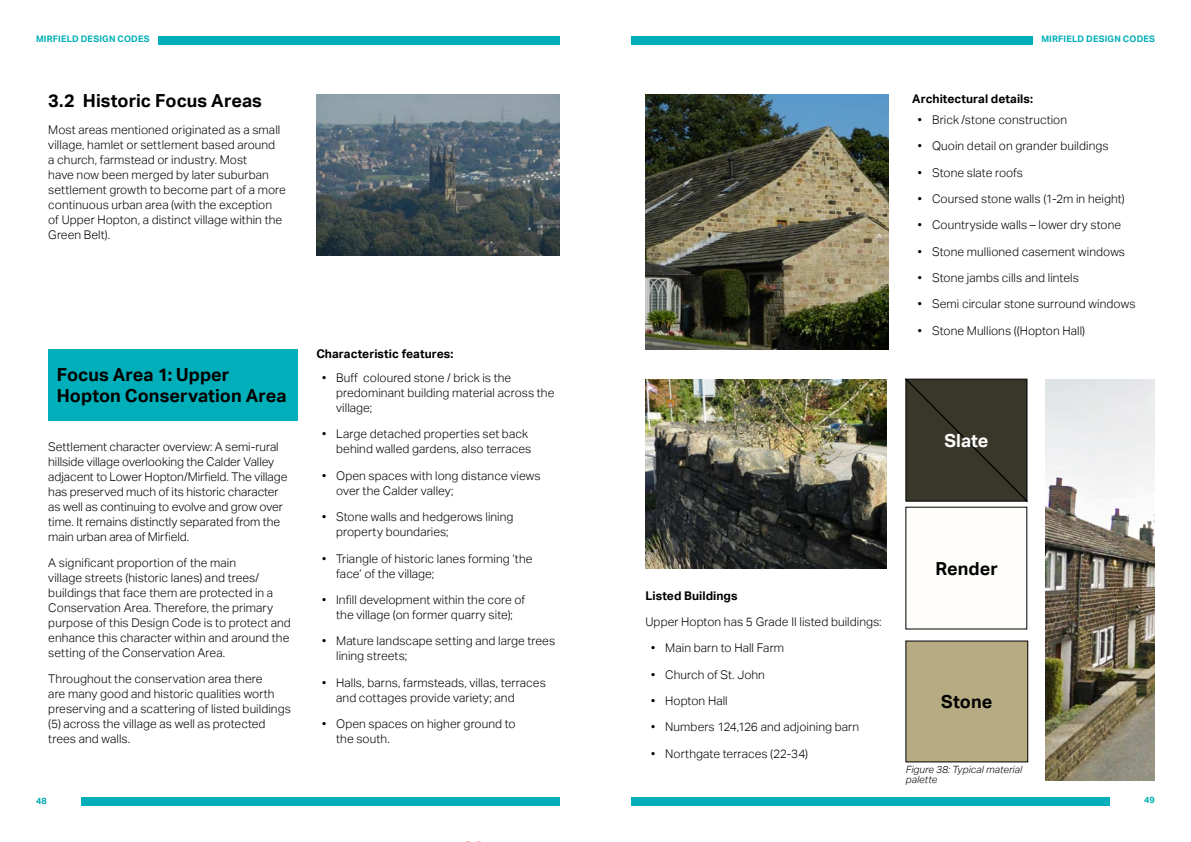
<style>
.page{position:relative;width:1191px;height:842px;background:#fff}
.page>*{position:absolute;margin:0;border:0;box-sizing:border-box;transform-origin:0 0}
.t1{font:700 18px/21px "AECOM Sans";color:#000}
.t2{font:700 18px "AECOM Sans";letter-spacing:.005em;color:#fff}
.t3{font:300 12px/15px "AECOM Sans";letter-spacing:.005em;color:#000}
.t4{font:700 12px "AECOM Sans";letter-spacing:.005em;color:#000}
.t5{font:italic 300 10px/10px "AECOM Sans";letter-spacing:.01em;color:#000}
.t6{font:700 9px "AECOM Sans";letter-spacing:.02em;color:#00afb9}
.t7{font:700 9px "AECOM Sans";color:#00aab3}
.t8{font:700 9px "AECOM Sans";color:#02afb5}
</style>
<div class="page">
<div style="left:158px;top:36px;width:401px;height:9px;background:#00afb9"></div>
<div style="left:81px;top:797px;width:478px;height:9px;background:#00afb9"></div>
<div style="left:631px;top:36px;width:402px;height:9px;background:#00afb9"></div>
<div style="left:631px;top:797px;width:479px;height:9px;background:#00afb9"></div>
<div style="left:48px;top:350px;width:250px;height:71px;background:#00afb9"></div>
<img style="left:317px;top:95px;width:242px;height:160px">
<img style="left:645px;top:95px;width:243px;height:255px">
<img style="left:645px;top:379px;width:241px;height:189px">
<img style="left:1045px;top:379px;width:110px;height:401px">
<div style="left:906px;top:641px;width:121px;height:121px;background:#b7ab83"></div>
<div style="left:905px;top:379px;width:122px;height:122px;background:#39372a"></div>
<div style="left:906px;top:507px;width:120px;height:122px;background:#fefdf9"></div>
<p class="t6" style="left:36px;top:34px;width:115px">MIRFIELD DESIGN CODES</p>
<p class="t6" style="left:1041px;top:34px;width:115px">MIRFIELD DESIGN CODES</p>
<h1 class="t1" style="left:48px;top:91px;width:215px">3.2 Historic Focus Areas</h1>
<p class="t3" style="left:48px;top:122px;width:239px">Most areas mentioned originated as a small village, hamlet or settlement based around<br>a church, farmstead or industry. Most<br>have now been merged by later suburban settlement growth to become part of a more continuous urban area (with the exception of Upper Hopton, a distinct village within the Green Belt).</p>
<h1 class="t1" style="left:57px;top:364px;width:231px">Focus Area 1: Upper<br>Hopton Conservation Area</h1>
<p class="t3" style="left:48px;top:439px;width:241px">Settlement character overview: A semi-rural hillside village overlooking the Calder Valley adjacent to Lower Hopton/Mirfield. The village has preserved much of its historic character as well as continuing to evolve and grow over time. It remains distinctly separated from the main urban area of Mirfield.</p>
<p class="t3" style="left:48px;top:555px;width:244px">A significant proportion of the main<br>village streets (historic lanes) and trees/ buildings that face them are protected in a Conservation Area. Therefore, the primary purpose of this Design Code is to protect and enhance this character within and around the setting of the Conservation Area.</p>
<p class="t3" style="left:48px;top:672px;width:244px">Throughout the conservation area there<br>are many good and historic qualities worth preserving and a scattering of listed buildings (5) across the village as well as protected trees and walls.</p>
<p class="t4" style="left:316px;top:347px;width:139px">Characteristic features:</p>
<p class="t3" style="left:336px;top:370px;width:220px;text-indent:-14px">• Buff coloured stone / brick is the predominant building material across the village;</p>
<p class="t3" style="left:322px;top:427px;width:211px;text-align:right">• Large detached properties set back behind walled gardens, also terraces</p>
<p class="t3" style="left:336px;top:468px;width:206px;text-indent:-14px">• Open spaces with long distance views over the Calder valley;</p>
<p class="t3" style="left:336px;top:509px;width:179px;text-indent:-14px">• Stone walls and hedgerows lining property boundaries;</p>
<p class="t3" style="left:336px;top:551px;width:198px;text-indent:-14px">• Triangle of historic lanes forming ‘the face’ of the village;</p>
<p class="t3" style="left:322px;top:592px;width:205px;text-align:center">• Infill development within the core of the village (on former quarry site);</p>
<p class="t3" style="left:336px;top:633px;width:220px;text-indent:-14px">• Mature landscape setting and large trees lining streets;</p>
<p class="t3" style="left:336px;top:675px;width:211px;text-indent:-14px">• Halls, barns, farmsteads, villas, terraces and cottages provide variety; and</p>
<p class="t3" style="left:336px;top:716px;width:181px;text-indent:-14px">• Open spaces on higher ground to the south.</p>
<p class="t4" style="left:912px;top:92px;width:122px">Architectural details:</p>
<p class="t3" style="left:918px;top:112px;width:151px">• Brick /stone construction</p>
<p class="t3" style="left:918px;top:139px;width:192px">• Quoin detail on grander buildings</p>
<p class="t3" style="left:918px;top:165px;width:107px">• Stone slate roofs</p>
<p class="t3" style="left:918px;top:191px;width:208px">• Coursed stone walls (1-2m in height)</p>
<p class="t3" style="left:918px;top:218px;width:205px">• Countryside walls – lower dry stone</p>
<p class="t3" style="left:918px;top:244px;width:209px">• Stone mullioned casement windows</p>
<p class="t3" style="left:918px;top:270px;width:162px">• Stone jambs cills and lintels</p>
<p class="t3" style="left:918px;top:297px;width:219px">• Semi circular stone surround windows</p>
<p class="t3" style="left:918px;top:323px;width:169px">• Stone Mullions ((Hopton Hall)</p>
<h1 class="t2" style="left:944px;top:430px;width:46px">Slate</h1>
<p class="t4" style="left:645px;top:588px;width:94px">Listed Buildings</p>
<p class="t3" style="left:645px;top:614px;width:238px">Upper Hopton has 5 Grade II listed buildings:</p>
<p class="t3" style="left:651px;top:641px;width:134px">• Main barn to Hall Farm</p>
<p class="t3" style="left:651px;top:667px;width:115px">• Church of St. John</p>
<p class="t3" style="left:651px;top:693px;width:78px">• Hopton Hall</p>
<p class="t3" style="left:651px;top:720px;width:209px">• Numbers 124,126 and adjoining barn</p>
<p class="t3" style="left:651px;top:746px;width:159px">• Northgate terraces (22-34)</p>
<h1 class="t1" style="left:935px;top:558px;width:64px">Render</h1>
<h1 class="t1" style="left:941px;top:691px;width:52px">Stone</h1>
<p class="t5" style="left:905px;top:764px;width:118px">Figure 38: Typical material palette</p>
<p class="t7" style="left:36px;top:795px;width:12px">48</p>
<p class="t8" style="left:1144px;top:795px;width:12px">49</p>
</div>
